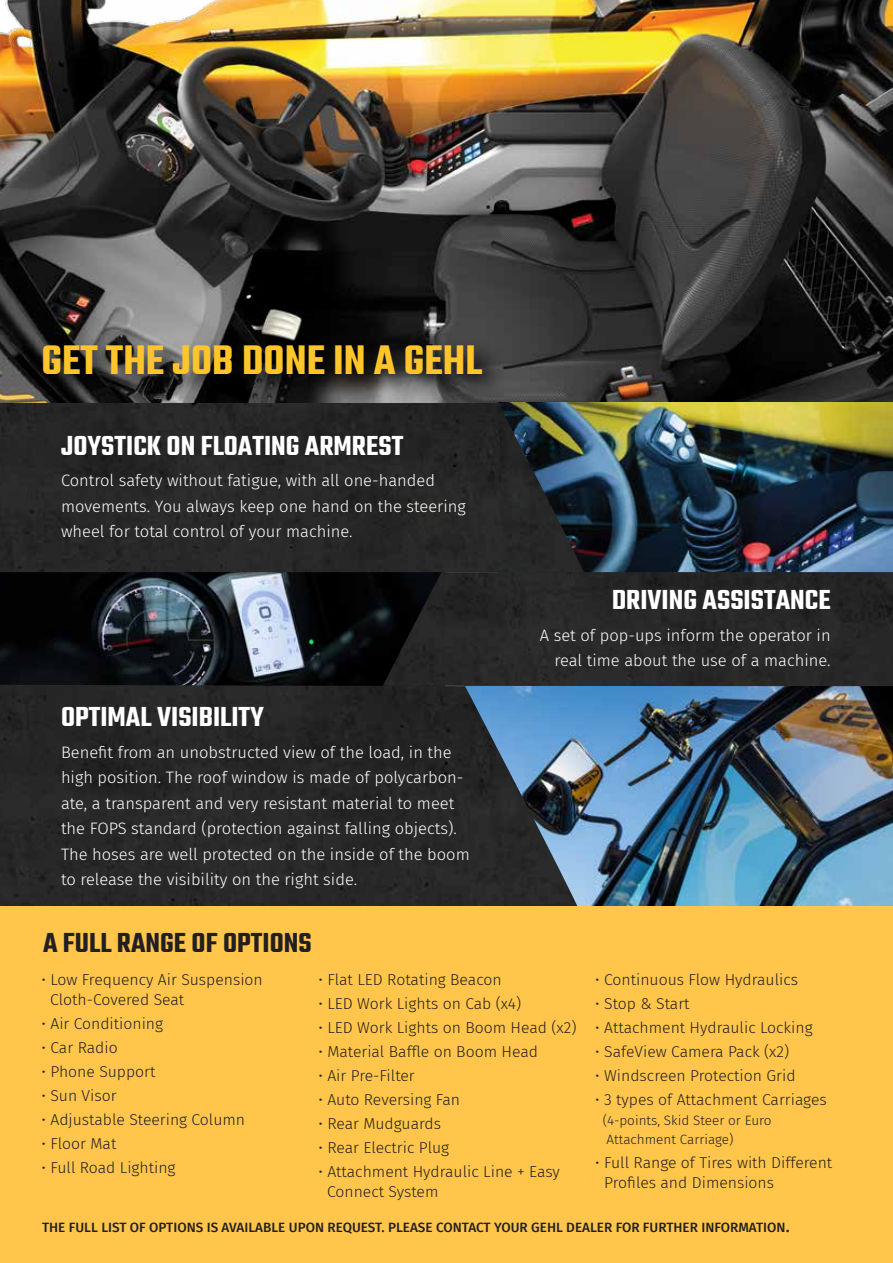
<style>
.page{position:relative;width:893px;height:1263px;background:#fff}
.page>*{position:absolute;margin:0;border:0;box-sizing:border-box;transform-origin:0 0}
.t1{font:600 45px "Teko";color:#ffc52b}
.t2{font:600 30px "Teko";color:#fff}
.t3{font:600 30px "Teko";color:#231f20}
.t4{font:300 16.5px/25.5px "Fira Sans";color:#fff}
.t5{font:300 15.75px/19.5px "Fira Sans";color:#231f20}
.t6{font:500 13.5px "Fira Sans";color:#231f20}
.t7{font:300 13.5px/19.5px "Fira Sans";color:#231f20}
.s1{font-size:16.5px}
</style>
<div class="page">
<img style="left:0;top:0;width:893px;height:403px">
<img style="left:0;top:572px;width:358px;height:106px">
<img style="left:578px;top:736px;width:315px;height:170px">
<img style="left:584px;top:403px;width:309px;height:169px">
<img style="left:358px;top:572px;width:535px;height:164px">
<div style="left:0;top:403px;width:584px;height:169px;background:#272828"></div>
<img style="left:0;top:678px;width:578px;height:228px">
<div style="left:0;top:906px;width:893px;height:357px;background:#ffc64b"></div>
<img style="left:29px;top:324px;width:801px;height:157px">
<h1 class="t1" style="left:41px;top:332px;width:442px">GET THE JOB DONE IN A GEHL</h1>
<h2 class="t2" style="left:61px;top:427px;width:344px">JOYSTICK ON FLOATING ARMREST</h2>
<p class="t4" style="left:61px;top:467px;width:406px">Control safety without fatigue, with all one-handed movements. You always keep one hand on the steering wheel for total control of your machine.</p>
<h2 class="t2" style="left:61px;top:698px;width:204px">OPTIMAL VISIBILITY</h2>
<p class="t4" style="left:61px;top:739px;width:410px">Benefit from an unobstructed view of the load, in the high position. The roof window is made of polycarbon&shy;ate, a transparent and very resistant material to meet the FOPS standard (protection against falling objects).<br>The hoses are well protected on the inside of the boom to release the visibility on the right side.</p>
<h2 class="t2" style="left:612px;top:582px;width:220px">DRIVING ASSISTANCE</h2>
<p class="t4" style="left:540px;top:622px;width:292px;text-align:right">A set of pop-ups inform the operator in real time about the use of a machine.</p>
<h2 class="t3" style="left:43px;top:924px;width:270px">A FULL RANGE OF OPTIONS</h2>
<p class="t5" style="left:50px;top:970px;width:214px;text-indent:-9px">• Low Frequency Air Suspension<br>Cloth-Covered Seat</p>
<p class="t5" style="left:42px;top:1013px;width:123px">• Air Conditioning</p>
<p class="t5" style="left:42px;top:1037px;width:78px">• Car Radio</p>
<p class="t5" style="left:42px;top:1061px;width:115px">• Phone Support</p>
<p class="t5" style="left:42px;top:1085px;width:77px">• Sun Visor</p>
<p class="t5" style="left:42px;top:1109px;width:205px">• Adjustable Steering Column</p>
<p class="t5" style="left:42px;top:1133px;width:76px">• Floor Mat</p>
<p class="t5" style="left:42px;top:1157px;width:135px">• Full Road Lighting</p>
<p class="t5" style="left:318px;top:970px;width:185px">• Flat LED Rotating Beacon</p>
<p class="t5" style="left:318px;top:994px;width:204px">• LED Work Lights on Cab (x4)</p>
<p class="t5" style="left:318px;top:1018px;width:260px">• LED Work Lights on Boom Head (x2)</p>
<p class="t5" style="left:318px;top:1042px;width:221px">• Material Baffle on Boom Head</p>
<p class="t5" style="left:318px;top:1066px;width:98px">• Air Pre-Filter</p>
<p class="t5" style="left:318px;top:1090px;width:143px">• Auto Reversing Fan</p>
<p class="t5" style="left:318px;top:1114px;width:124px">• Rear Mudguards</p>
<p class="t5" style="left:318px;top:1138px;width:132px">• Rear Electric Plug</p>
<p class="t5" style="left:327px;top:1162px;width:234px;text-indent:-9px">• Attachment Hydraulic Line + Easy<br>Connect System</p>
<p class="t5" style="left:595px;top:970px;width:204px">• Continuous Flow Hydraulics</p>
<p class="t5" style="left:595px;top:994px;width:96px">• Stop &amp; Start</p>
<p class="t5" style="left:595px;top:1018px;width:219px">• Attachment Hydraulic Locking</p>
<p class="t5" style="left:595px;top:1042px;width:195px">• SafeView Camera Pack (x2)</p>
<p class="t5" style="left:595px;top:1066px;width:202px">• Windscreen Protection Grid</p>
<p class="t5" style="left:595px;top:1090px;width:233px">• 3 types of Attachment Carriages</p>
<p class="t7" style="left:603px;top:1110px;width:170px">(4-points, Skid Steer or Euro<br>Attachment Carriage)</p>
<p class="t5" style="left:604px;top:1153px;width:230px;text-indent:-9px">• Full Range of Tires with Different<br>Profiles and Dimensions</p>
<p class="t6" style="left:42px;top:1217px;width:749px">THE FULL LIST OF OPTIONS IS AVAILABLE UPON REQUEST. PLEASE CONTACT YOUR GEHL DEALER FOR FURTHER INFORMATION<span class="s1">.</span></p>
</div>
